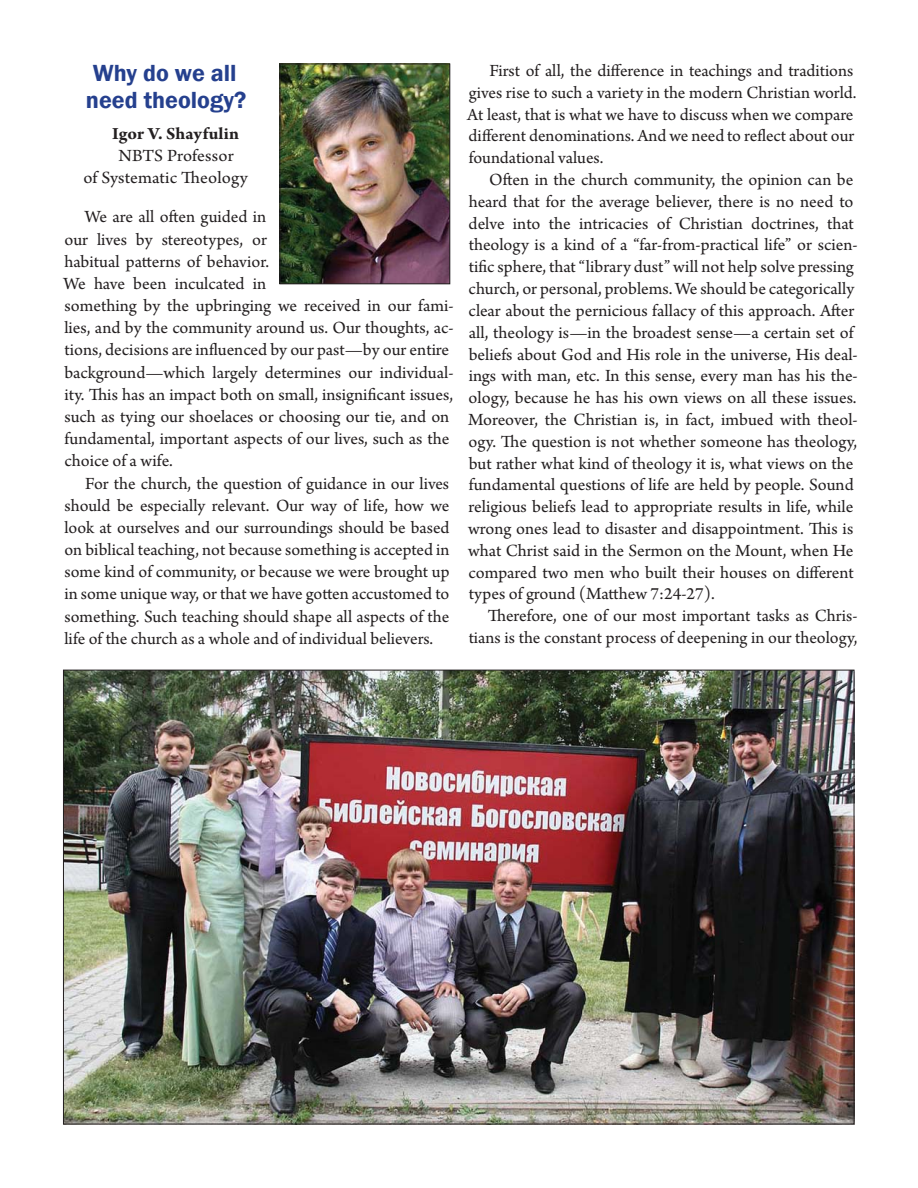
<style>
.page{position:relative;width:918px;height:1188px;background:#fff}
.page>*{position:absolute;margin:0;border:0;box-sizing:border-box;transform-origin:0 0}
.t1{font:600 24px/27.6px "Franklin Gothic";color:#25408e}
.t2{font:18px/21.8px "Arno Pro";color:#231f20}
.t3{font:700 18px "Arno Pro";letter-spacing:.01em;color:#231f20}
</style>
<div class="page">
<img style="left:65px;top:672px;width:787px;height:450px">
<img style="left:282px;top:66px;width:166px;height:216px">
<div style="left:280px;top:64px;width:170px;height:220px;border:1px solid #231f20"></div>
<h1 class="t1" style="left:86px;top:58px;width:162px">Why do we all need theology?</h1>
<p class="t3" style="left:112px;top:127px;width:128px">Igor V. Shayfulin</p>
<p class="t2" style="left:83px;top:146px;width:166px;line-height:22.2px;text-indent:35px">NBTS Professor of Systematic Theology</p>
<p class="t2" style="left:63px;top:208px;width:392px;line-height:22.2px;text-indent:21px">We are all often guided in<br>our lives by stereotypes, or<br>habitual patterns of behavior.<br>We have been inculcated in<br>something by the upbringing we received in our fami&shy;lies, and by the community around us. Our thoughts, ac&shy;tions, decisions are influenced by our past—by our entire background—which largely determines our individual&shy;ity. This has an impact both on small, insignificant issues, such as tying our shoelaces or choosing our tie, and on fundamental, important aspects of our lives, such as the choice of a wife.</p>
<p class="t2" style="left:64px;top:474px;width:387px;line-height:22.2px;text-align:justify;text-indent:21px">For the church, the question of guidance in our lives should be especially relevant. Our way of life, how we look at ourselves and our surroundings should be based on biblical teaching, not because something is accepted in some kind of community, or because we were brought up in some unique way, or that we have gotten accustomed to something. Such teaching should shape all aspects of the life of the church as a whole and of individual believers.</p>
<p class="t2" style="left:467px;top:61px;width:391px;text-indent:22px">First of all, the difference in teachings and traditions gives rise to such a variety in the modern Christian world.<br>At least, that is what we have to discuss when we compare different denominations. And we need to reflect about our foundational values.</p>
<p class="t2" style="left:468px;top:170px;width:391px;text-indent:21px">Often in the church community, the opinion can be heard that for the average believer, there is no need to delve into the intricacies of Christian doctrines, that theology is a kind of a “far-from-practical life” or scien&shy;tific sphere, that “library dust” will not help solve pressing church, or personal, problems. We should be categorically clear about the pernicious fallacy of this approach. After all, theology is—in the broadest sense—a certain set of beliefs about God and His role in the universe, His deal&shy;ings with man, etc. In this sense, every man has his the&shy;ology, because he has his own views on all these issues.<br>Moreover, the Christian is, in fact, imbued with theol&shy;ogy. The question is not whether someone has theology, but rather what kind of theology it is, what views on the fundamental questions of life are held by people. Sound religious beliefs lead to appropriate results in life, while wrong ones lead to disaster and disappointment. This is what Christ said in the Sermon on the Mount, when He compared two men who built their houses on different types of ground (Matthew 7:24-27).</p>
<p class="t2" style="left:469px;top:607px;width:391px;text-align:right">Therefore, one of our most important tasks as Chris&shy;tians is the constant process of deepening in our theology,</p>
</div>
